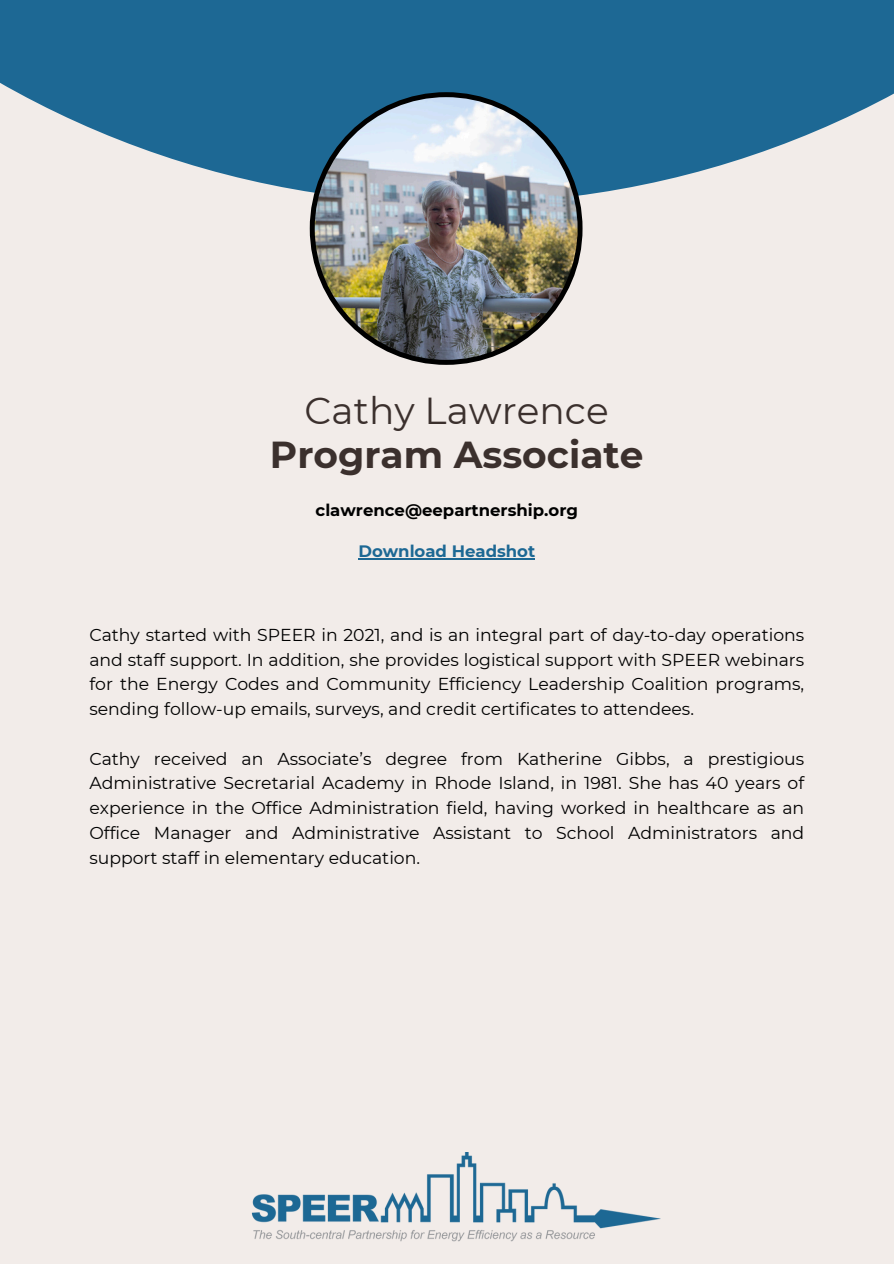
<style>
.page{position:relative;width:894px;height:1264px;background:#fff}
.page>*{position:absolute;margin:0;border:0;box-sizing:border-box;transform-origin:0 0}
.t1{font:700 37.5px/43.8px "Montserrat";color:#3b302d;text-align:center}
.t2{font:17.25px/24.8px "Montserrat";color:#000;text-align:justify}
.t3{font:700 16.5px "Montserrat";color:#000}
.t4{font:700 16.5px "Montserrat";color:#1d6894}
.s1{font-weight:400}
</style>
<div class="page">
<div style="left:0;top:0;width:893px;height:1263px;background:#f2ece9"></div>
<svg style="left:0;top:0;width:893px;height:196px;fill:#1d6894"></svg>
<img style="left:310px;top:92px;width:272px;height:273px">
<img style="left:251px;top:1152px;width:409px;height:90px">
<hr style="left:358px;top:558px;width:177px;height:1px;background:#1d6894">
<h1 class="t1" style="left:270px;top:388px;width:375px"><span class="s1">Cathy Lawrence<br></span>Program Associate</h1>
<h2 class="t3" style="left:315px;top:499px;width:264px">clawrence@eepartnership.org</h2>
<h2 class="t4" style="left:358px;top:541px;width:178px">Download Headshot</h2>
<p class="t2" style="left:89px;top:622px;width:716px">Cathy started with SPEER in 2021, and is an integral part of day-to-day operations and staff support. In addition, she provides logistical support with SPEER webinars for the Energy Codes and Community Efficiency Leadership Coalition programs, sending follow-up emails, surveys, and credit certificates to attendees.</p>
<p class="t2" style="left:89px;top:746px;width:716px">Cathy received an Associate’s degree from Katherine Gibbs, a prestigious Administrative Secretarial Academy in Rhode Island, in 1981. She has 40 years of experience in the Office Administration field, having worked in healthcare as an Office Manager and Administrative Assistant to School Administrators and support staff in elementary education.</p>
</div>
